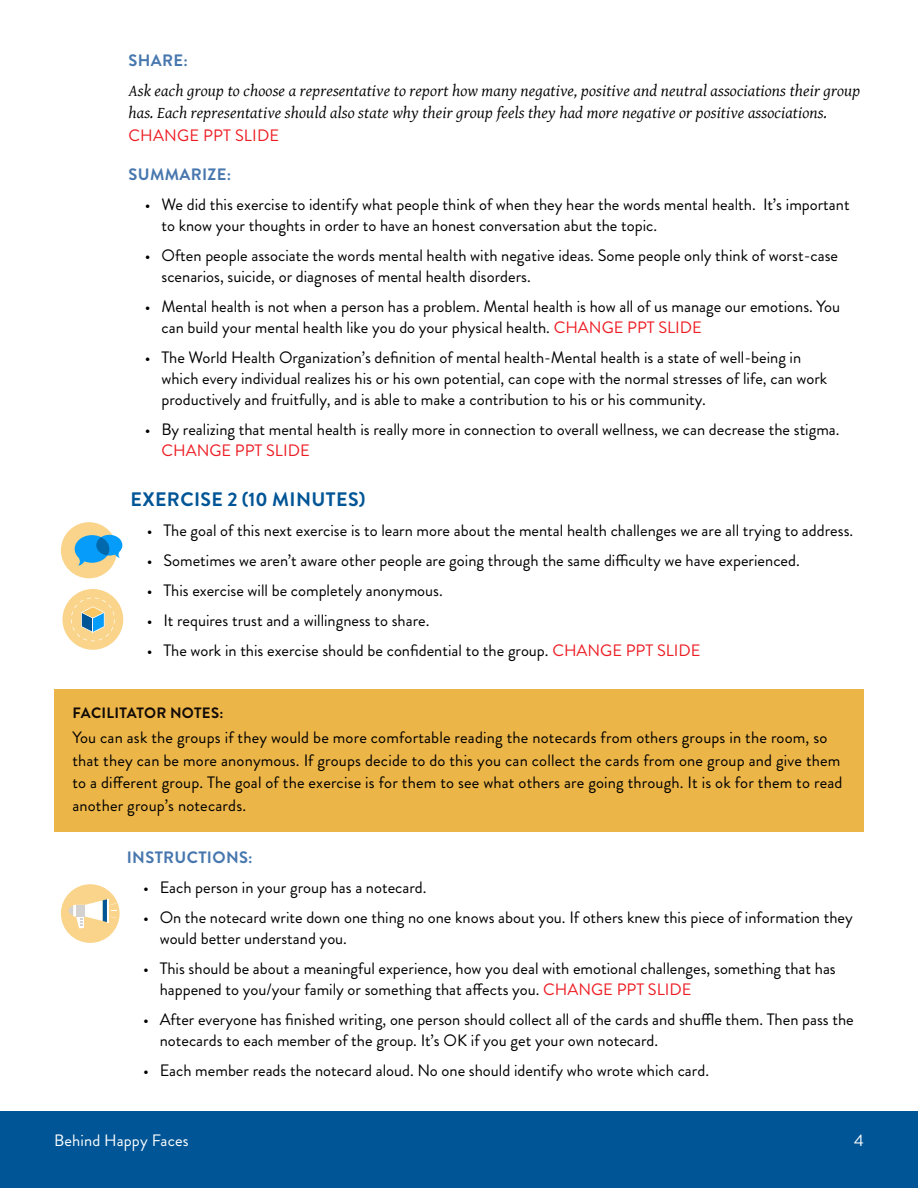
<style>
.page{position:relative;width:918px;height:1188px;background:#fff}
.page>*{position:absolute;margin:0;border:0;box-sizing:border-box;transform-origin:0 0}
.t1{font:700 19.5px "Brandon Grotesque";letter-spacing:.02em;color:#005596}
.t2{font:16.5px/21px "Brandon Grotesque";color:#000}
.t3{font:italic 16.5px/22.5px "Gentium Basic";letter-spacing:.01em;color:#000}
.t4{font:700 16.5px "Brandon Grotesque";letter-spacing:.02em;color:#4777ae}
.t5{font:16.5px "Brandon Grotesque";letter-spacing:.005em;color:#ed1d24}
.t6{font:16.5px "Brandon Grotesque";letter-spacing:.01em;color:#fff}
.t7{font:700 15px "Brandon Grotesque";letter-spacing:.02em;color:#100906}
.s1{color:#ed1d24}
</style>
<div class="page">
<div style="left:0;top:1111px;width:918px;height:77px;background:#005596"></div>
<div style="left:62px;top:589px;width:61px;height:61px;background:#f9d48a;border-radius:50%"></div>
<svg style="left:71px;top:598px;width:44px;height:43px"></svg>
<div style="left:61px;top:522px;width:56px;height:56px;background:#f9d48a;border-radius:50%"></div>
<svg style="left:75px;top:535px;width:47px;height:31px"></svg>
<div style="left:54px;top:689px;width:810px;height:143px;background:#ecb548"></div>
<div style="left:61px;top:884px;width:59px;height:59px;background:#f9d48a;border-radius:50%"></div>
<div style="left:69px;top:906px;width:9px;height:9px;background:#d4d2d1;border-radius:50%"></div>
<div style="left:73px;top:905px;width:12px;height:12px;background:#fff"></div>
<svg style="left:76px;top:899px;width:41px;height:29px"></svg>
<p class="t4" style="left:129px;top:48px;width:61px">SHARE:</p>
<p class="t3" style="left:128px;top:78px;width:733px">Ask each group to choose a representative to report how many negative, positive and neutral associations their group has. Each representative should also state why their group feels they had more negative or positive associations.</p>
<p class="t5" style="left:128px;top:124px;width:152px">CHANGE PPT SLIDE</p>
<p class="t4" style="left:129px;top:162px;width:104px">SUMMARIZE:</p>
<p class="t2" style="left:161px;top:194px;width:690px;text-indent:-16px">• We did this exercise to identify what people think of when they hear the words mental health. It’s important to know your thoughts in order to have an honest conversation abut the topic.</p>
<p class="t2" style="left:161px;top:245px;width:678px;text-indent:-16px">• Often people associate the words mental health with negative ideas. Some people only think of worst-case scenarios, suicide, or diagnoses of mental health disorders.</p>
<p class="t2" style="left:161px;top:296px;width:680px;text-indent:-16px">• Mental health is not when a person has a problem. Mental health is how all of us manage our emotions. You can build your mental health like you do your physical health. <span class="s1">CHANGE PPT SLIDE</span></p>
<p class="t2" style="left:161px;top:347px;width:667px;text-indent:-16px">• The World Health Organization’s definition of mental health-Mental health is a state of well-being in which every individual realizes his or his own potential, can cope with the normal stresses of life, can work productively and fruitfully, and is able to make a contribution to his or his community.</p>
<p class="t2" style="left:145px;top:419px;width:696px">• By realizing that mental health is really more in connection to overall wellness, we can decrease the stigma.</p>
<p class="t5" style="left:161px;top:439px;width:150px">CHANGE PPT SLIDE</p>
<p class="t1" style="left:131px;top:485px;width:236px">EXERCISE 2 (10 MINUTES)</p>
<p class="t2" style="left:147px;top:520px;width:708px">• The goal of this next exercise is to learn more about the mental health challenges we are all trying to address.</p>
<p class="t2" style="left:147px;top:550px;width:654px">• Sometimes we aren’t aware other people are going through the same difficulty we have experienced.</p>
<p class="t2" style="left:147px;top:580px;width:297px">• This exercise will be completely anonymous.</p>
<p class="t2" style="left:147px;top:610px;width:284px">• It requires trust and a willingness to share.</p>
<p class="t2" style="left:147px;top:640px;width:555px">• The work in this exercise should be confidential to the group. <span class="s1">CHANGE PPT SLIDE</span></p>
<p class="t7" style="left:72px;top:702px;width:152px">FACILITATOR NOTES:</p>
<p class="t2" style="left:72px;top:727px;width:772px;line-height:22.5px">You can ask the groups if they would be more comfortable reading the notecards from others groups in the room, so that they can be more anonymous. If groups decide to do this you can collect the cards from one group and give them to a different group. The goal of the exercise is for them to see what others are going through. It is ok for them to read another group’s notecards.</p>
<p class="t4" style="left:127px;top:846px;width:127px">INSTRUCTIONS:</p>
<p class="t2" style="left:143px;top:877px;width:285px">• Each person in your group has a notecard.</p>
<p class="t2" style="left:160px;top:907px;width:695px;text-indent:-16px">• On the notecard write down one thing no one knows about you. If others knew this piece of information they would better understand you.</p>
<p class="t2" style="left:160px;top:958px;width:678px;text-indent:-16px">• This should be about a meaningful experience, how you deal with emotional challenges, something that has happened to you/your family or something that affects you. <span class="s1">CHANGE PPT SLIDE</span></p>
<p class="t2" style="left:160px;top:1009px;width:696px;text-indent:-16px">• After everyone has finished writing, one person should collect all of the cards and shuffle them. Then pass the notecards to each member of the group. It’s OK if you get your own notecard.</p>
<p class="t2" style="left:143px;top:1060px;width:567px">• Each member reads the notecard aloud. No one should identify who wrote which card.</p>
<p class="t6" style="left:54px;top:1129px;width:136px">Behind Happy Faces</p>
<p class="t6" style="left:854px;top:1129px;width:11px">4</p>
</div>
